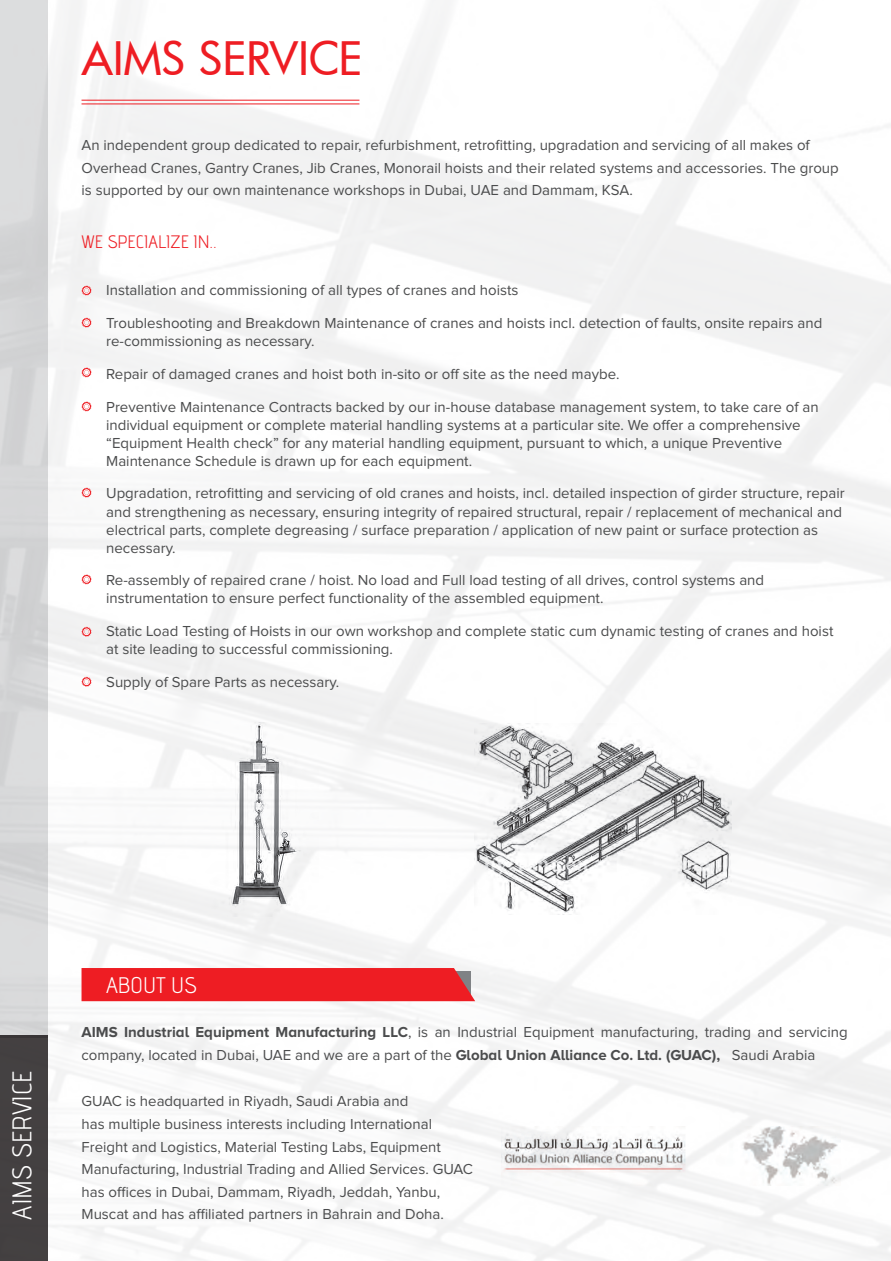
<style>
.page{position:relative;width:891px;height:1261px;background:#fff}
.page>*{position:absolute;margin:0;border:0;box-sizing:border-box;transform-origin:0 0}
.t1{font:500 45px "Futura";color:#ee1d23}
.t2{font:27px "advent";color:#fff}
.t3{font:22.5px "advent";color:#fff}
.t4{font:18px "advent";color:#ee1d23}
.t5{font:15px/22.5px "Proxima Nova";color:#4b4c4d}
.s1{font-family:"Proxima Nova A";font-weight:700}
</style>
<div class="page">
<img style="left:47px;top:0;width:843px;height:1260px">
<div style="left:0;top:1035px;width:47px;height:225px;background:#444041"></div>
<div style="left:0;top:0;width:47px;height:1037px;background:#d7d7d9"></div>
<svg style="left:80px;top:39px;width:34px;height:36px"></svg>
<div style="left:116px;top:40px;width:5px;height:35px;border:1px solid #fff"></div>
<svg style="left:124px;top:38px;width:60px;height:39px"></svg>
<svg style="left:199px;top:39px;width:100px;height:38px"></svg>
<svg style="left:310px;top:39px;width:50px;height:37px"></svg>
<hr style="left:81px;top:100px;width:278px;height:1px;background:#ee1d23">
<hr style="left:81px;top:103px;width:278px;height:1px;background:#ee1d23">
<div style="left:81px;top:967px;width:394px;height:34px;background:#ee1d23"></div>
<img style="left:191px;top:722px;width:144px;height:194px">
<img style="left:474px;top:723px;width:257px;height:191px">
<img style="left:501px;top:1126px;width:339px;height:58px">
<svg style="left:81px;top:285px;width:10px;height:10px"></svg>
<svg style="left:81px;top:317px;width:10px;height:10px"></svg>
<svg style="left:81px;top:367px;width:10px;height:10px"></svg>
<svg style="left:81px;top:401px;width:10px;height:10px"></svg>
<svg style="left:81px;top:487px;width:10px;height:10px"></svg>
<svg style="left:81px;top:574px;width:10px;height:10px"></svg>
<svg style="left:81px;top:626px;width:10px;height:10px"></svg>
<svg style="left:81px;top:676px;width:10px;height:10px"></svg>
<h1 class="t1" style="left:81px;top:28px;width:282px">AIMS SERVICE</h1>
<p class="t5" style="left:81px;top:134px;width:758px">An independent group dedicated to repair, refurbishment, retrofitting, upgradation and servicing of all makes of<br>Overhead Cranes, Gantry Cranes, Jib Cranes, Monorail hoists and their related systems and accessories. The group is supported by our own maintenance workshops in Dubai, UAE and Dammam, KSA.</p>
<p class="t4" style="left:81px;top:230px;width:137px">WE SPECIALIZE IN..</p>
<p class="t5" style="left:106px;top:274px;width:717px;line-height:32.8px">Installation and commissioning of all types of cranes and hoists<br>Troubleshooting and Breakdown Maintenance of cranes and hoists incl. detection of faults, onsite repairs and</p>
<p class="t5" style="left:106px;top:325px;width:713px;line-height:32.8px">re-commissioning as necessary.<br>Repair of damaged cranes and hoist both in-sito or off site as the need maybe.<br>Preventive Maintenance Contracts backed by our in-house database management system, to take care of an</p>
<p class="t5" style="left:106px;top:416px;width:695px;line-height:18px">individual equipment or complete material handling systems at a particular site. We offer a comprehensive “Equipment Health check” for any material handling equipment, pursuant to which, a unique Preventive<br>Maintenance Schedule is drawn up for each equipment.</p>
<p class="t5" style="left:106px;top:485px;width:739px;line-height:18px">Upgradation, retrofitting and servicing of old cranes and hoists, incl. detailed inspection of girder structure, repair and strengthening as necessary, ensuring integrity of repaired structural, repair / replacement of mechanical and electrical parts, complete degreasing / surface preparation / application of new paint or surface protection as necessary.</p>
<p class="t5" style="left:106px;top:572px;width:659px;line-height:18px">Re-assembly of repaired crane / hoist. No load and Full load testing of all drives, control systems and instrumentation to ensure perfect functionality of the assembled equipment.</p>
<p class="t5" style="left:106px;top:623px;width:728px;line-height:18px">Static Load Testing of Hoists in our own workshop and complete static cum dynamic testing of cranes and hoist at site leading to successful commissioning.</p>
<p class="t5" style="left:106px;top:671px;width:234px">Supply of Spare Parts as necessary.</p>
<h2 class="t2" style="left:6px;top:1219px;width:151px;rotate:-90deg">AIMS SERVICE</h2>
<h3 class="t3" style="left:106px;top:970px;width:92px">ABOUT US</h3>
<p class="t5" style="left:81px;top:1021px;width:767px"><span class="s1">AIMS Industrial Equipment Manufacturing LLC</span>, is an Industrial Equipment manufacturing, trading and servicing company, located in Dubai, UAE and we are a part of the <span class="s1">Global Union Alliance Co. Ltd. (GUAC),</span> Saudi Arabia</p>
<p class="t5" style="left:81px;top:1090px;width:393px">GUAC is headquarted in Riyadh, Saudi Arabia and<br>has multiple business interests including International Freight and Logistics, Material Testing Labs, Equipment Manufacturing, Industrial Trading and Allied Services. GUAC has offices in Dubai, Dammam, Riyadh, Jeddah, Yanbu, Muscat and has affiliated partners in Bahrain and Doha.</p>
</div>
